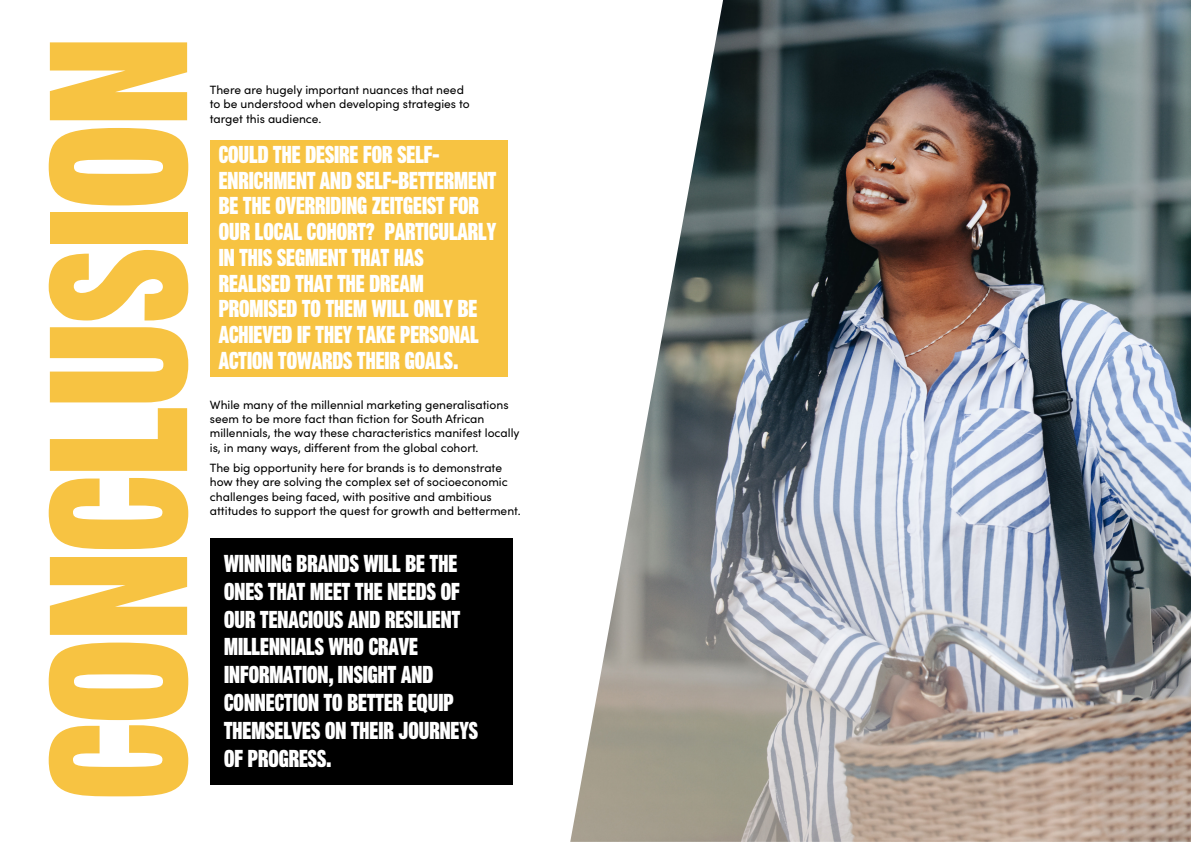
<style>
.page{position:relative;width:1191px;height:842px;background:#fff}
.page>*{position:absolute;margin:0;border:0;box-sizing:border-box;transform-origin:0 0}
.t1{font:192.7px "MCSAATCHIHEAVY";color:#f7c342}
.t2{font:24px/25.8px "MCSAATCHIHEAVY";color:#fff}
.t3{font:12px/14.4px "Sofia Pro";color:#000}
</style>
<div class="page">
<div style="left:210px;top:140px;width:297px;height:236px;background:#f7c342"></div>
<div style="left:210px;top:539px;width:302px;height:246px;background:#000"></div>
<img style="left:570px;top:0;width:621px;height:842px">
<h1 class="t1" style="left:12px;top:799px;width:763px;rotate:-90deg">CONCLUSION</h1>
<p class="t3" style="left:210px;top:82px;width:261px">There are hugely important nuances that need to be understood when developing strategies to target this audience.</p>
<p class="t2" style="left:219px;top:143px;width:279px">COULD THE DESIRE FOR SELF-<br>ENRICHMENT AND SELF-BETTERMENT<br>BE THE OVERRIDING ZEITGEIST FOR<br>OUR LOCAL COHORT? PARTICULARLY<br>IN THIS SEGMENT THAT HAS<br>REALISED THAT THE DREAM<br>PROMISED TO THEM WILL ONLY BE<br>ACHIEVED IF THEY TAKE PERSONAL<br>ACTION TOWARDS THEIR GOALS.</p>
<p class="t3" style="left:210px;top:396px;width:311px">While many of the millennial marketing generalisations seem to be more fact than fiction for South African millennials, the way these characteristics manifest locally is, in many ways, different from the global cohort.</p>
<p class="t3" style="left:210px;top:460px;width:312px">The big opportunity here for brands is to demonstrate how they are solving the complex set of socioeconomic challenges being faced, with positive and ambitious attitudes to support the quest for growth and betterment.</p>
<h2 class="t2" style="left:224px;top:552px;width:255px;line-height:27.8px">WINNING BRANDS WILL BE THE<br>ONES THAT MEET THE NEEDS OF<br>OUR TENACIOUS AND RESILIENT<br>MILLENNIALS WHO CRAVE<br>INFORMATION, INSIGHT AND<br>CONNECTION TO BETTER EQUIP<br>THEMSELVES ON THEIR JOURNEYS<br>OF PROGRESS.</h2>
</div>
